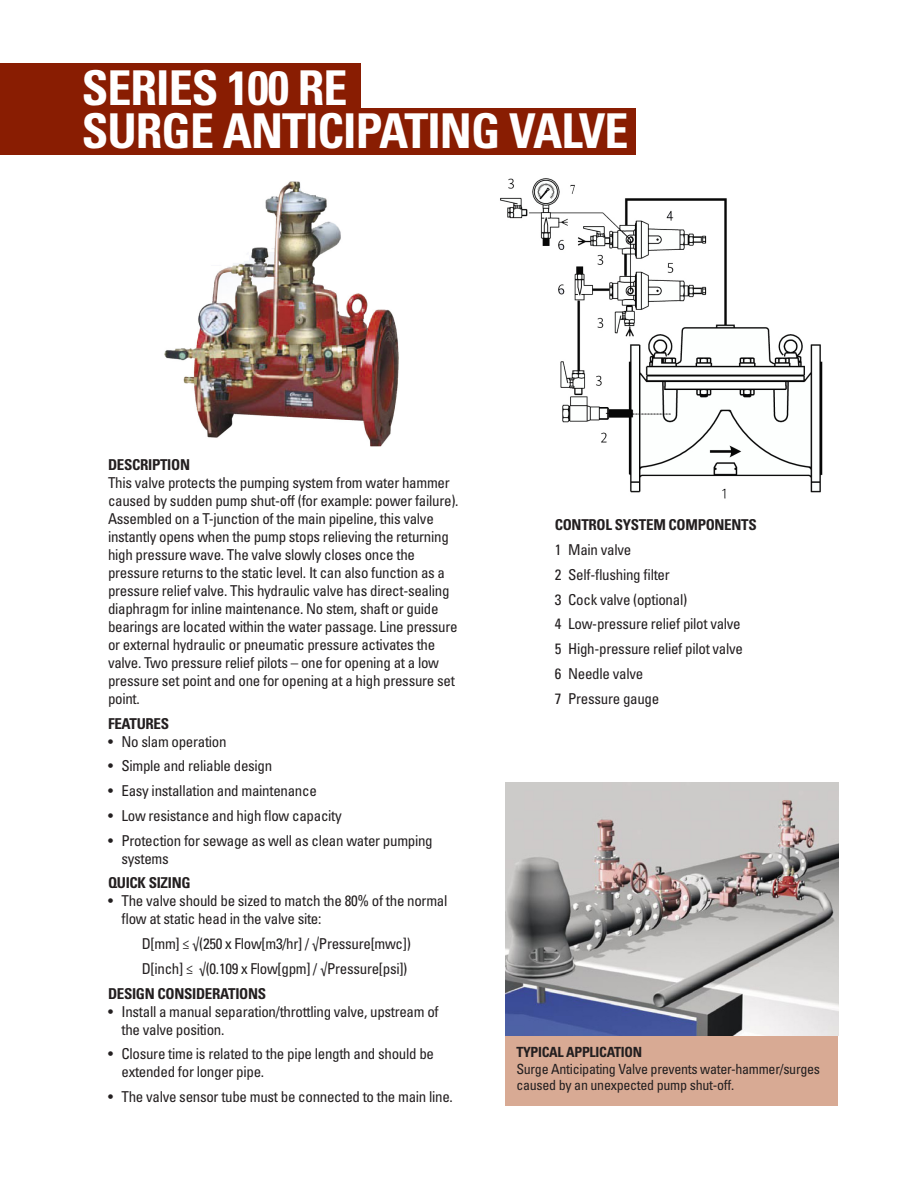
<style>
.page{position:relative;width:918px;height:1188px;background:#fff}
.page>*{position:absolute;margin:0;border:0;box-sizing:border-box;transform-origin:0 0}
.t1{font:700 condensed 48px "Univers LT Std";letter-spacing:-.02em;color:#fff}
.t2{font:condensed 15px/18px "Univers LT Std";letter-spacing:-.02em;color:#231f20}
.t3{font:700 condensed 15px "Univers LT Std";letter-spacing:-.02em;color:#231f20}
.t4{font:condensed 14.1px/16.6px "Univers LT Std";letter-spacing:-.02em;color:#231f20}
.t5{font:700 condensed 14.1px "Univers LT Std";letter-spacing:-.02em;color:#231f20}
.s1{font-weight:700}
</style>
<div class="page">
<img style="left:164px;top:181px;width:235px;height:266px">
<div style="left:505px;top:783px;width:333px;height:323px;background:#d8aa94"></div>
<img style="left:505px;top:783px;width:333px;height:253px">
<img style="left:500px;top:178px;width:323px;height:321px">
<div style="left:0;top:63px;width:360px;height:47px;background:#891d02"></div>
<div style="left:0;top:108px;width:636px;height:46px;background:#891d02"></div>
<p class="t1" style="left:82px;top:58px;width:267px">SERIES 100 RE</p>
<p class="t1" style="left:82px;top:102px;width:548px">SURGE ANTICIPATING VALVE</p>
<p class="t2" style="left:108px;top:455px;width:352px"><span class="s1">DESCRIPTION<br></span>This valve protects the pumping system from water hammer caused by sudden pump shut-off (for example: power failure).<br>Assembled on a T-junction of the main pipeline, this valve instantly opens when the pump stops relieving the returning high pressure wave. The valve slowly closes once the pressure returns to the static level. It can also function as a pressure relief valve. This hydraulic valve has direct-sealing diaphragm for inline maintenance. No stem, shaft or guide bearings are located within the water passage. Line pressure or external hydraulic or pneumatic pressure activates the valve. Two pressure relief pilots – one for opening at a low pressure set point and one for opening at a high pressure set point.</p>
<p class="t3" style="left:108px;top:714px;width:63px">FEATURES</p>
<p class="t2" style="left:108px;top:732px;width:120px">• No slam operation</p>
<p class="t2" style="left:108px;top:757px;width:166px">• Simple and reliable design</p>
<p class="t2" style="left:108px;top:782px;width:210px">• Easy installation and maintenance</p>
<p class="t2" style="left:108px;top:806px;width:235px">• Low resistance and high flow capacity</p>
<p class="t2" style="left:122px;top:831px;width:313px;text-indent:-14px">• Protection for sewage as well as clean water pumping systems</p>
<p class="t3" style="left:108px;top:874px;width:84px">QUICK SIZING</p>
<p class="t2" style="left:122px;top:892px;width:327px;text-indent:-14px">• The valve should be sized to match the 80% of the normal flow at static head in the valve site:</p>
<p class="t2" style="left:142px;top:935px;width:271px">D[mm] ≤ √(250 x Flow[m3/hr] / √Pressure[mwc])</p>
<p class="t2" style="left:142px;top:959px;width:267px">D[inch] ≤ √(0.109 x Flow[gpm] / √Pressure[psi])</p>
<p class="t3" style="left:108px;top:984px;width:160px">DESIGN CONSIDERATIONS</p>
<p class="t2" style="left:122px;top:1002px;width:319px;text-indent:-14px">• Install a manual separation/throttling valve, upstream of the valve position.</p>
<p class="t2" style="left:122px;top:1045px;width:314px;text-indent:-14px">• Closure time is related to the pipe length and should be extended for longer pipe.</p>
<p class="t2" style="left:108px;top:1088px;width:346px">• The valve sensor tube must be connected to the main line.</p>
<p class="t3" style="left:555px;top:516px;width:204px">CONTROL SYSTEM COMPONENTS</p>
<p class="t2" style="left:555px;top:540px;width:78px">1 Main valve</p>
<p class="t2" style="left:555px;top:565px;width:117px">2 Self-flushing filter</p>
<p class="t2" style="left:555px;top:590px;width:134px">3 Cock valve (optional)</p>
<p class="t2" style="left:555px;top:615px;width:188px">4 Low-pressure relief pilot valve</p>
<p class="t2" style="left:555px;top:639px;width:190px">5 High-pressure relief pilot valve</p>
<p class="t2" style="left:555px;top:664px;width:90px">6 Needle valve</p>
<p class="t2" style="left:555px;top:689px;width:106px">7 Pressure gauge</p>
<p class="t5" style="left:516px;top:1044px;width:127px">TYPICAL APPLICATION</p>
<p class="t4" style="left:516px;top:1060px;width:305px">Surge Anticipating Valve prevents water-hammer/surges caused by an unexpected pump shut-off.</p>
</div>
